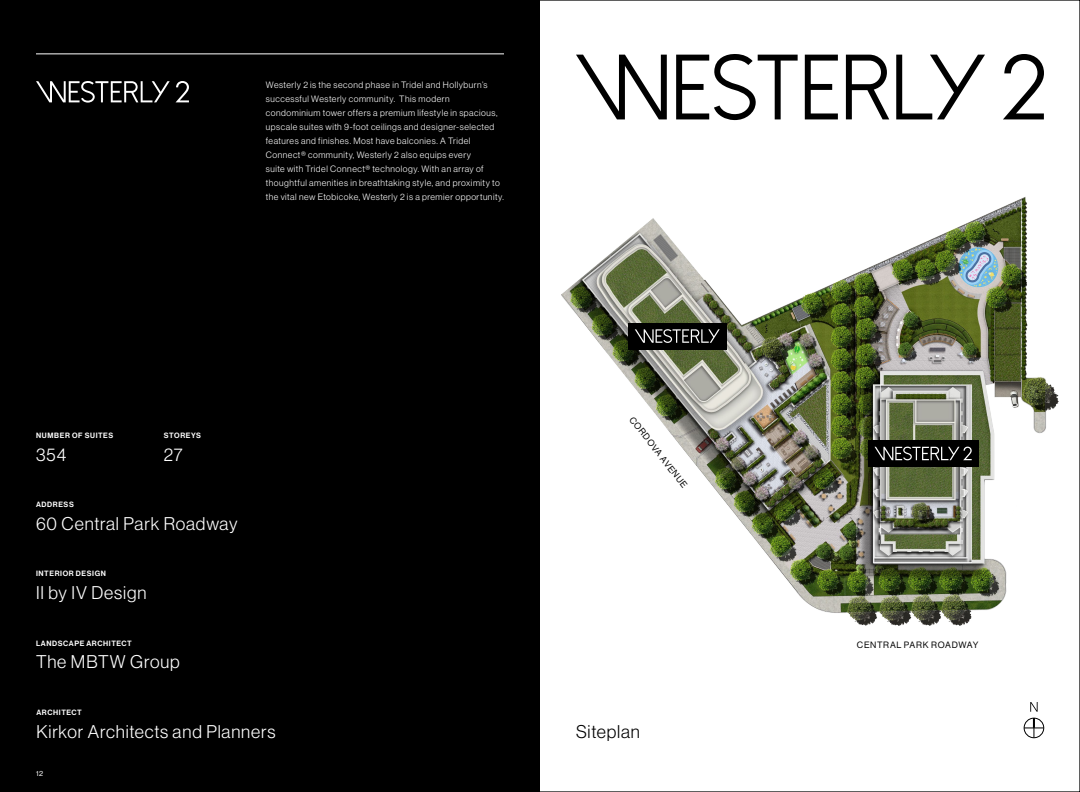
<style>
.page{position:relative;width:1080px;height:792px;background:#fff}
.page>*{position:absolute;margin:0;border:0;box-sizing:border-box;transform-origin:0 0}
.t1{font:18px "N Haas Grotesk DS Pro 45 Lt";letter-spacing:.045em;color:#fff}
.t2{font:18px "N Haas Grotesk DS Pro 45 Lt";letter-spacing:.045em;color:#000}
.t3{font:9px/14px "N Haas Grotesk DS Pro 45 Lt";letter-spacing:.06em;color:#fff}
.t4{font:9px "N Haas Grotesk DS Pro 55 Rg";letter-spacing:.075em;color:#000}
.t5{font:7.5px "N Haas Grotesk DS Pro 65 Md";letter-spacing:.08em;color:#fff}
.t6{font:7px "N Haas Grotesk DS Pro 55 Rg";color:#fff}
</style>
<div class="page">
<div style="left:0;top:0;width:540px;height:792px;background:#000"></div>
<svg style="left:36px;top:81px;width:134px;height:22px"></svg>
<svg style="left:176px;top:81px;width:13px;height:21px"></svg>
<hr style="left:36px;top:54px;width:468px;height:1px;background:#fff">
<img style="left:562px;top:197px;width:496px;height:428px">
<svg style="left:1024px;top:718px;width:20px;height:20px"></svg>
<svg style="left:1030px;top:702px;width:8px;height:10px"></svg>
<svg style="left:576px;top:55px;width:91px;height:64px"></svg>
<svg style="left:676px;top:54px;width:122px;height:66px"></svg>
<svg style="left:805px;top:55px;width:33px;height:64px"></svg>
<svg style="left:846px;top:55px;width:43px;height:64px"></svg>
<svg style="left:896px;top:55px;width:89px;height:64px"></svg>
<svg style="left:1003px;top:54px;width:41px;height:65px"></svg>
<div style="left:868px;top:440px;width:110px;height:27px;background:#000"></div>
<svg style="left:875px;top:447px;width:97px;height:13px"></svg>
<div style="left:628px;top:323px;width:98px;height:27px;background:#000"></div>
<svg style="left:635px;top:329px;width:85px;height:14px"></svg>
<p class="t3" style="left:266px;top:78px;width:240px">Westerly 2 is the second phase in Tridel and Hollyburn’s successful Westerly community. This modern condominium tower offers a premium lifestyle in spacious, upscale suites with 9-foot ceilings and designer-selected features and finishes. Most have balconies. A Tridel Connect® community, Westerly 2 also equips every<br>suite with Tridel Connect® technology. With an array of thoughtful amenities in breathtaking style, and proximity to the vital new Etobicoke, Westerly 2 is a premier opportunity.</p>
<p class="t5" style="left:36px;top:431px;width:79px">NUMBER OF SUITES</p>
<h1 class="t1" style="left:36px;top:445px;width:32px">354</h1>
<p class="t5" style="left:36px;top:500px;width:39px">ADDRESS</p>
<p class="t5" style="left:164px;top:431px;width:39px">STOREYS</p>
<h1 class="t1" style="left:164px;top:445px;width:20px">27</h1>
<h1 class="t1" style="left:36px;top:514px;width:203px">60 Central Park Roadway</h1>
<p class="t5" style="left:36px;top:569px;width:71px">INTERIOR DESIGN</p>
<h1 class="t1" style="left:36px;top:583px;width:112px">II by IV Design</h1>
<p class="t5" style="left:36px;top:639px;width:97px">LANDSCAPE ARCHITECT</p>
<h1 class="t1" style="left:36px;top:652px;width:145px">The MBTW Group</h1>
<p class="t5" style="left:36px;top:708px;width:47px">ARCHITECT</p>
<h1 class="t1" style="left:36px;top:721px;width:241px">Kirkor Architects and Planners</h1>
<p class="t6" style="left:36px;top:769px;width:9px">12</p>
<p class="t4" style="left:635px;top:414px;width:89px;rotate:52deg">CORDOVA AVENUE</p>
<h1 class="t2" style="left:576px;top:722px;width:65px">Siteplan</h1>
<p class="t4" style="left:857px;top:640px;width:123px">CENTRAL PARK ROADWAY</p>
</div>
